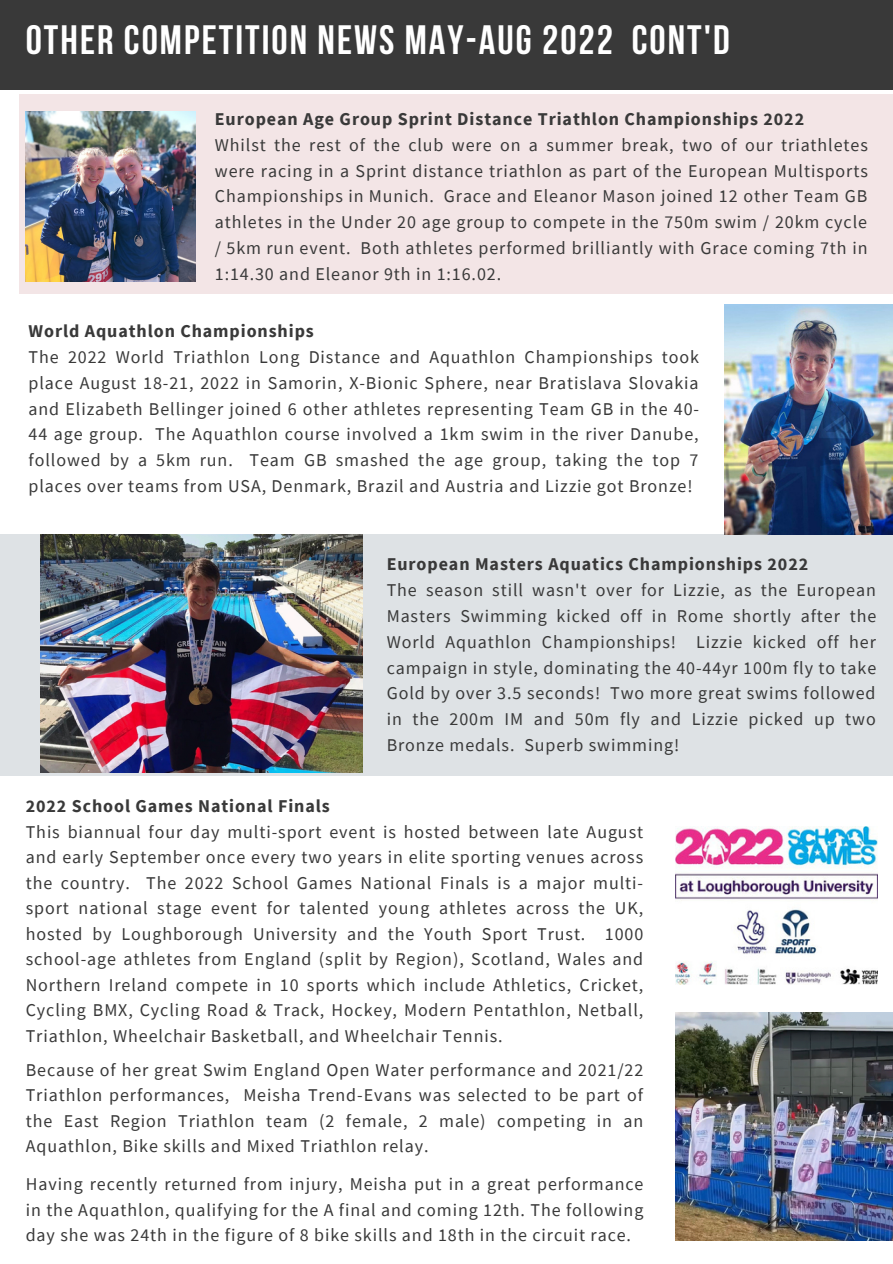
<style>
.page{position:relative;width:893px;height:1264px;background:#fff}
.page>*{position:absolute;margin:0;border:0;box-sizing:border-box;transform-origin:0 0}
.t1{font:700 40.8px "Bebas Neue";letter-spacing:.05em;color:#fff}
.t2{font:18px/25.8px "Source Sans Pro";letter-spacing:.05em;color:#393939;text-align:justify}
.t3{font:700 18px "Source Sans Pro";letter-spacing:.05em;color:#393939}
</style>
<div class="page">
<div style="left:0;top:0;width:892px;height:89px;background:#393939"></div>
<div style="left:0;top:534px;width:892px;height:241px;background:#dee2e5"></div>
<div style="left:19px;top:95px;width:873px;height:199px;background:#f3e5e6"></div>
<img style="left:724px;top:305px;width:168px;height:229px">
<img style="left:40px;top:534px;width:322px;height:238px">
<img style="left:675px;top:826px;width:202px;height:158px">
<img style="left:675px;top:1012px;width:217px;height:228px">
<img style="left:26px;top:112px;width:169px;height:169px">
<h1 class="t1" style="left:26px;top:23px;width:705px">OTHER COMPETITION NEWS MAY-AUG 2022 CONT'D</h1>
<p class="t3" style="left:215px;top:107px;width:591px">European Age Group Sprint Distance Triathlon Championships 2022</p>
<p class="t2" style="left:215px;top:131px;width:654px">Whilst the rest of the club were on a summer break, two of our triathletes were racing in a Sprint distance triathlon as part of the European Multisports Championships in Munich. Grace and Eleanor Mason joined 12 other Team GB athletes in the Under 20 age group to compete in the 750m swim / 20km cycle / 5km run event. Both athletes performed brilliantly with Grace coming 7th in 1:14.30 and Eleanor 9th in 1:16.02.</p>
<p class="t3" style="left:29px;top:319px;width:287px">World Aquathlon Championships</p>
<p class="t2" style="left:29px;top:343px;width:672px">The 2022 World Triathlon Long Distance and Aquathlon Championships took place August 18-21, 2022 in Samorin, X-Bionic Sphere, near Bratislava Slovakia and Elizabeth Bellinger joined 6 other athletes representing Team GB in the 40- 44 age group. The Aquathlon course involved a 1km swim in the river Danube, followed by a 5km run. Team GB smashed the age group, taking the top 7 places over teams from USA, Denmark, Brazil and Austria and Lizzie got Bronze!</p>
<p class="t3" style="left:386px;top:552px;width:423px">European Masters Aquatics Championships 2022</p>
<p class="t2" style="left:386px;top:576px;width:491px">The season still wasn't over for Lizzie, as the European Masters Swimming kicked off in Rome shortly after the World Aquathlon Championships! Lizzie kicked off her campaign in style, dominating the 40-44yr 100m fly to take Gold by over 3.5 seconds! Two more great swims followed in the 200m IM and 50m fly and Lizzie picked up two Bronze medals. Superb swimming!</p>
<p class="t3" style="left:26px;top:794px;width:305px">2022 School Games National Finals</p>
<p class="t2" style="left:26px;top:818px;width:619px">This biannual four day multi-sport event is hosted between late August and early September once every two years in elite sporting venues across the country. The 2022 School Games National Finals is a major multi&shy;sport national stage event for talented young athletes across the UK, hosted by Loughborough University and the Youth Sport Trust. 1000 school-age athletes from England (split by Region), Scotland, Wales and Northern Ireland compete in 10 sports which include Athletics, Cricket, Cycling BMX, Cycling Road &amp; Track, Hockey, Modern Pentathlon, Netball, Triathlon, Wheelchair Basketball, and Wheelchair Tennis.</p>
<p class="t2" style="left:26px;top:1056px;width:619px">Because of her great Swim England Open Water performance and 2021/22<br>Triathlon performances, Meisha Trend-Evans was selected to be part of the East Region Triathlon team (2 female, 2 male) competing in an Aquathlon, Bike skills and Mixed Triathlon relay.</p>
<p class="t2" style="left:26px;top:1171px;width:619px">Having recently returned from injury, Meisha put in a great performance in the Aquathlon, qualifying for the A final and coming 12th. The following day she was 24th in the figure of 8 bike skills and 18th in the circuit race.</p>
</div>
